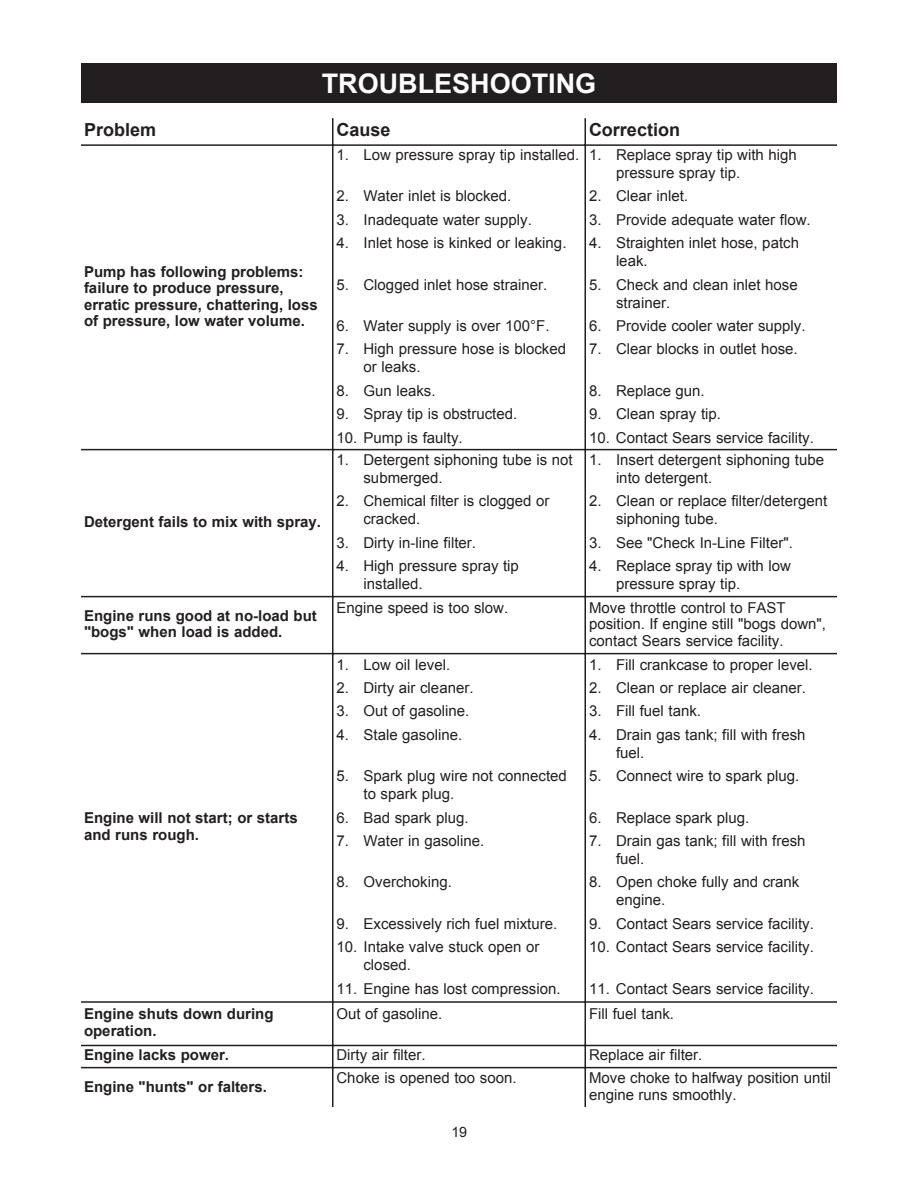
<style>
.page{position:relative;width:918px;height:1188px;background:#fff}
.page>*{position:absolute;margin:0;border:0;box-sizing:border-box;transform-origin:0 0}
.t1{font:700 27px "Arial";color:#fff}
.t2{font:700 18px "Arial";color:#231f20}
.t3{font:15px/18px "Arial";color:#231f20}
.t4{font:700 15px/16.5px "Arial";color:#231f20}
.t5{font:14.25px "Arial";color:#231f20}
</style>
<div class="page">
<div style="left:81px;top:63px;width:756px;height:39px;background:#231f20"></div>
<hr style="left:332px;top:118px;width:1px;height:989px;background:#231f20">
<hr style="left:585px;top:118px;width:1px;height:989px;background:#231f20">
<hr style="left:81px;top:144px;width:756px;height:2px;background:#231f20">
<hr style="left:81px;top:449px;width:756px;height:1px;background:#231f20">
<hr style="left:81px;top:596px;width:756px;height:1px;background:#231f20">
<hr style="left:81px;top:653px;width:756px;height:1px;background:#231f20">
<hr style="left:81px;top:1001px;width:756px;height:2px;background:#231f20">
<hr style="left:81px;top:1045px;width:756px;height:1px;background:#231f20">
<hr style="left:81px;top:1067px;width:756px;height:1px;background:#231f20">
<h1 class="t1" style="left:322px;top:68px;width:276px">TROUBLESHOOTING</h1>
<p class="t2" style="left:84px;top:120px;width:74px">Problem</p>
<p class="t2" style="left:336px;top:120px;width:56px">Cause</p>
<p class="t2" style="left:589px;top:120px;width:93px">Correction</p>
<p class="t4" style="left:84px;top:263px;width:235px">Pump has following problems: failure to produce pressure, erratic pressure, chattering, loss of pressure, low water volume.</p>
<p class="t4" style="left:84px;top:514px;width:239px">Detergent fails to mix with spray.</p>
<p class="t4" style="left:84px;top:607px;width:234px">Engine runs good at no-load but "bogs" when load is added.</p>
<p class="t4" style="left:84px;top:810px;width:215px">Engine will not start; or starts and runs rough.</p>
<p class="t3" style="left:336px;top:146px;width:244px">1. Low pressure spray tip installed.</p>
<p class="t3" style="left:336px;top:187px;width:176px">2. Water inlet is blocked.</p>
<p class="t3" style="left:336px;top:211px;width:197px">3. Inadequate water supply.</p>
<p class="t3" style="left:336px;top:234px;width:232px">4. Inlet hose is kinked or leaking.</p>
<p class="t3" style="left:336px;top:275px;width:212px">5. Clogged inlet hose strainer.</p>
<p class="t3" style="left:336px;top:317px;width:215px">6. Water supply is over 100°F.</p>
<p class="t3" style="left:363px;top:340px;width:204px;text-indent:-27px">7. High pressure hose is blocked or leaks.</p>
<p class="t3" style="left:336px;top:382px;width:101px">8. Gun leaks.</p>
<p class="t3" style="left:336px;top:405px;width:182px">9. Spray tip is obstructed.</p>
<p class="t3" style="left:336px;top:428px;width:128px">10. Pump is faulty.</p>
<p class="t3" style="left:363px;top:451px;width:211px;text-indent:-27px">1. Detergent siphoning tube is not submerged.</p>
<p class="t3" style="left:363px;top:492px;width:187px;text-indent:-27px">2. Chemical filter is clogged or cracked.</p>
<p class="t3" style="left:336px;top:533px;width:141px">3. Dirty in-line filter.</p>
<p class="t3" style="left:363px;top:557px;width:157px;text-indent:-27px">4. High pressure spray tip installed.</p>
<p class="t3" style="left:616px;top:146px;width:182px;text-indent:-27px">1. Replace spray tip with high pressure spray tip.</p>
<p class="t3" style="left:589px;top:187px;width:101px">2. Clear inlet.</p>
<p class="t3" style="left:589px;top:211px;width:223px">3. Provide adequate water flow.</p>
<p class="t3" style="left:616px;top:234px;width:185px;text-indent:-27px">4. Straighten inlet hose, patch leak.</p>
<p class="t3" style="left:616px;top:275px;width:183px;text-indent:-27px">5. Check and clean inlet hose strainer.</p>
<p class="t3" style="left:589px;top:317px;width:218px">6. Provide cooler water supply.</p>
<p class="t3" style="left:589px;top:340px;width:210px">7. Clear blocks in outlet hose.</p>
<p class="t3" style="left:589px;top:382px;width:117px">8. Replace gun.</p>
<p class="t3" style="left:589px;top:405px;width:134px">9. Clean spray tip.</p>
<p class="t3" style="left:589px;top:428px;width:226px">10. Contact Sears service facility.</p>
<p class="t3" style="left:616px;top:451px;width:210px;text-indent:-27px">1. Insert detergent siphoning tube into detergent.</p>
<p class="t3" style="left:616px;top:492px;width:213px;text-indent:-27px">2. Clean or replace filter/detergent siphoning tube.</p>
<p class="t3" style="left:589px;top:533px;width:205px">3. See "Check In-Line Filter".</p>
<p class="t3" style="left:616px;top:557px;width:177px;text-indent:-27px">4. Replace spray tip with low pressure spray tip.</p>
<p class="t3" style="left:336px;top:598px;width:173px">Engine speed is too slow.</p>
<p class="t3" style="left:589px;top:599px;width:239px;line-height:16.5px">Move throttle control to FAST position. If engine still "bogs down", contact Sears service facility.</p>
<p class="t3" style="left:336px;top:655px;width:115px">1. Low oil level.</p>
<p class="t3" style="left:336px;top:679px;width:139px">2. Dirty air cleaner.</p>
<p class="t3" style="left:336px;top:702px;width:134px">3. Out of gasoline.</p>
<p class="t3" style="left:336px;top:726px;width:127px">4. Stale gasoline.</p>
<p class="t3" style="left:363px;top:767px;width:205px;text-indent:-27px">5. Spark plug wire not connected to spark plug.</p>
<p class="t3" style="left:336px;top:808px;width:134px">6. Bad spark plug.</p>
<p class="t3" style="left:336px;top:832px;width:149px">7. Water in gasoline.</p>
<p class="t3" style="left:336px;top:873px;width:117px">8. Overchoking.</p>
<p class="t3" style="left:336px;top:915px;width:222px">9. Excessively rich fuel mixture.</p>
<p class="t3" style="left:363px;top:938px;width:177px;text-indent:-27px">10. Intake valve stuck open or closed.</p>
<p class="t3" style="left:336px;top:979px;width:226px">11. Engine has lost compression.</p>
<p class="t3" style="left:589px;top:655px;width:225px">1. Fill crankcase to proper level.</p>
<p class="t3" style="left:589px;top:679px;width:219px">2. Clean or replace air cleaner.</p>
<p class="t3" style="left:589px;top:702px;width:114px">3. Fill fuel tank.</p>
<p class="t3" style="left:616px;top:726px;width:191px;text-indent:-27px">4. Drain gas tank; fill with fresh fuel.</p>
<p class="t3" style="left:589px;top:767px;width:212px">5. Connect wire to spark plug.</p>
<p class="t3" style="left:589px;top:808px;width:162px">6. Replace spark plug.</p>
<p class="t3" style="left:616px;top:832px;width:191px;text-indent:-27px">7. Drain gas tank; fill with fresh fuel.</p>
<p class="t3" style="left:616px;top:873px;width:185px;text-indent:-27px">8. Open choke fully and crank engine.</p>
<p class="t3" style="left:589px;top:915px;width:226px">9. Contact Sears service facility.</p>
<p class="t3" style="left:589px;top:938px;width:226px">10. Contact Sears service facility.</p>
<p class="t3" style="left:589px;top:979px;width:226px">11. Contact Sears service facility.</p>
<p class="t4" style="left:84px;top:1006px;width:191px">Engine shuts down during operation.</p>
<p class="t3" style="left:336px;top:1005px;width:107px">Out of gasoline.</p>
<p class="t3" style="left:589px;top:1005px;width:87px">Fill fuel tank.</p>
<p class="t4" style="left:84px;top:1047px;width:147px">Engine lacks power.</p>
<p class="t3" style="left:336px;top:1046px;width:91px">Dirty air filter.</p>
<p class="t3" style="left:589px;top:1046px;width:115px">Replace air filter.</p>
<p class="t4" style="left:84px;top:1078px;width:185px">Engine "hunts" or falters.</p>
<p class="t3" style="left:336px;top:1069px;width:182px">Choke is opened too soon.</p>
<p class="t3" style="left:589px;top:1070px;width:244px;line-height:16.5px">Move choke to halfway position until engine runs smoothly.</p>
<p class="t5" style="left:451px;top:1124px;width:17px">19</p>
</div>
